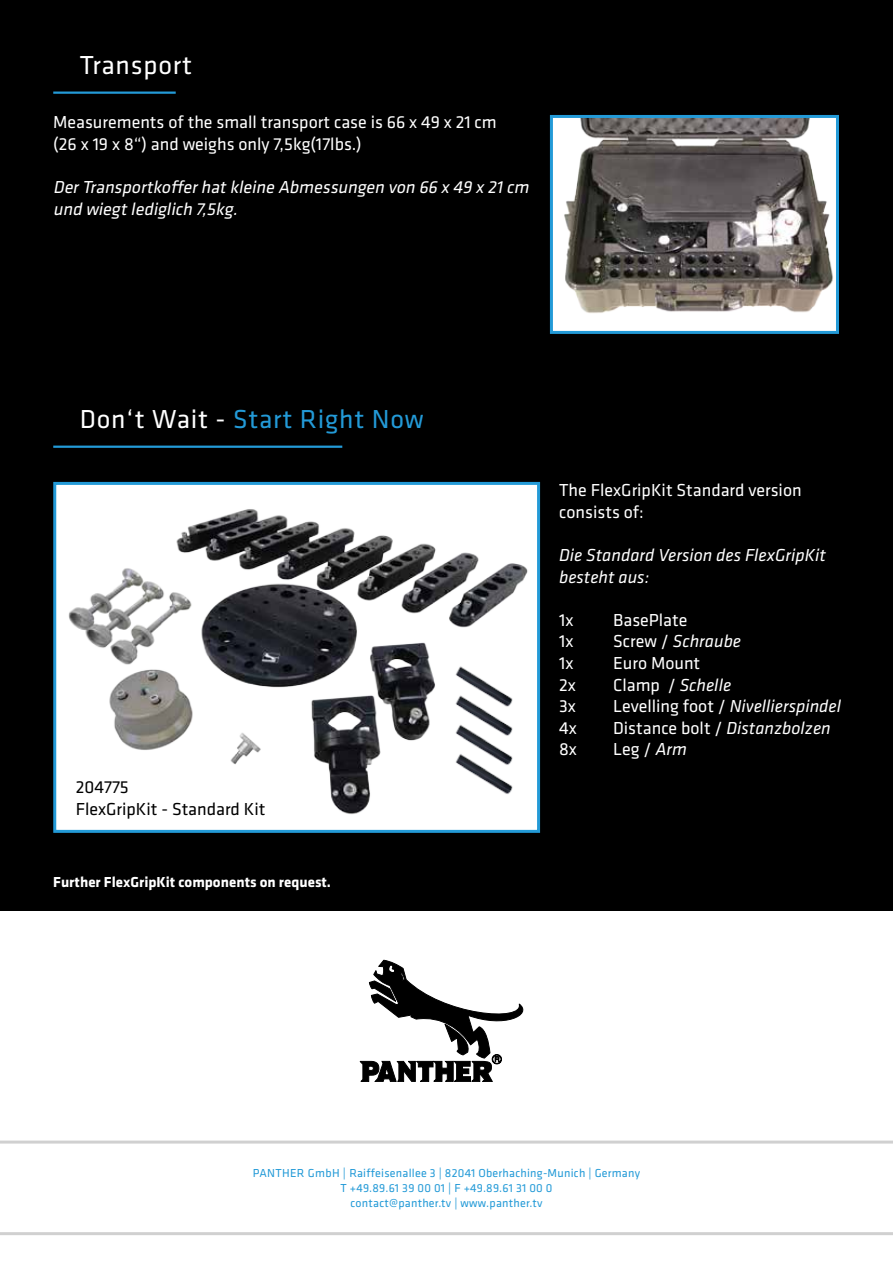
<style>
.page{position:relative;width:893px;height:1263px;background:#fff}
.page>*{position:absolute;margin:0;border:0;box-sizing:border-box;transform-origin:0 0}
.t1{font:27px "Klavika Basic";letter-spacing:.03em;color:#239ad7}
.t2{font:27px "Klavika Basic";letter-spacing:.03em;color:#fff}
.t3{font:18px/21.6px "Klavika Basic";color:#fff}
.t4{font:italic 18px/21.6px "Klavika Basic";color:#fff}
.t5{font:italic 18px/21.6px "Klavika Basic";color:#fff}
.t6{font:18px/21.6px "Klavika Basic";color:#000}
.t7{font:700 15px "Klavika Basic";color:#fff}
.t8{font:12px/15px "Klavika Basic";letter-spacing:.02em;color:#239ad7;text-align:center}
.s1{color:#fff}
.s2{font-style:normal}
.s3{font-style:italic}
</style>
<div class="page">
<div style="left:0;top:576px;width:230px;height:334px;background:#000"></div>
<div style="left:230px;top:593px;width:663px;height:317px;background:#000"></div>
<div style="left:0;top:363px;width:230px;height:213px;background:#000"></div>
<div style="left:0;top:0;width:230px;height:363px;background:#000"></div>
<div style="left:230px;top:0;width:663px;height:210px;background:#000"></div>
<div style="left:230px;top:210px;width:663px;height:383px;background:#000"></div>
<hr style="left:0;top:1140px;width:893px;height:3px;background:#d0d0d0">
<hr style="left:0;top:1232px;width:893px;height:3px;background:#d0d0d0">
<svg style="left:359px;top:959px;width:165px;height:123px"></svg>
<img style="left:57px;top:486px;width:479px;height:343px">
<div style="left:53px;top:482px;width:487px;height:351px;border:3px solid #239ad7"></div>
<img style="left:446px;top:657px;width:80px;height:29px">
<img style="left:446px;top:686px;width:80px;height:117px">
<img style="left:554px;top:119px;width:281px;height:211px">
<div style="left:550px;top:115px;width:289px;height:219px;border:3px solid #239ad7"></div>
<hr style="left:53px;top:92px;width:123px;height:2px;background:#239ad7">
<hr style="left:53px;top:446px;width:289px;height:2px;background:#239ad7">
<h1 class="t2" style="left:80px;top:48px;width:114px">Transport</h1>
<p class="t3" style="left:53px;top:111px;width:445px">Measurements of the small transport case is 66 x 49 x 21 cm (26 x 19 x 8“) and weighs only 7,5kg(17lbs.)</p>
<p class="t5" style="left:53px;top:176px;width:481px">DerTransportkofferhatkleine Abmessungen von 66 x 49 x 21cm und wiegtlediglich 7,5kg.</p>
<h1 class="t1" style="left:80px;top:402px;width:345px"><span class="s1">Don‘t Wait -</span> Start Right Now</h1>
<p class="t6" style="left:76px;top:776px;width:191px">204775<br>FlexGripKit - Standard Kit</p>
<p class="t7" style="left:53px;top:871px;width:279px">Further FlexGripKit components on request.</p>
<p class="t3" style="left:559px;top:479px;width:244px">The FlexGripKit Standard version consists of:</p>
<p class="t4" style="left:559px;top:544px;width:268px">Die Standard Version des FlexGripKit besteht aus:</p>
<p class="t3" style="left:559px;top:608px;width:16px">1x</p>
<p class="t3" style="left:613px;top:608px;width:76px">BasePlate</p>
<p class="t3" style="left:559px;top:630px;width:16px">1x</p>
<p class="t4" style="left:613px;top:630px;width:129px"><span class="s2">Screw /</span> Schraube</p>
<p class="t3" style="left:559px;top:652px;width:16px">1x</p>
<p class="t3" style="left:613px;top:652px;width:89px">Euro Mount</p>
<p class="t3" style="left:559px;top:673px;width:18px">2x</p>
<p class="t4" style="left:613px;top:673px;width:119px"><span class="s2">Clamp /</span> Schelle</p>
<p class="t3" style="left:559px;top:695px;width:18px">3x</p>
<p class="t4" style="left:613px;top:695px;width:229px"><span class="s2">Levelling foot /</span> Nivellierspindel</p>
<p class="t3" style="left:559px;top:716px;width:19px">4x</p>
<p class="t3" style="left:613px;top:716px;width:219px">Distance bolt / <span class="s3">Distanzbolzen</span></p>
<p class="t3" style="left:559px;top:738px;width:19px">8x</p>
<p class="t3" style="left:613px;top:738px;width:75px">Leg / <span class="s3">Arm</span></p>
<p class="t8" style="left:253px;top:1165px;width:389px">PANTHER GmbH | Raiffeisenallee 3 | 82041 Oberhaching-‑Munich | Germany<br>T +49.89.61 39 00 01 | F +49.89.61 31 00 0<br>contact@panther.tv | www.panther.tv</p>
</div>
